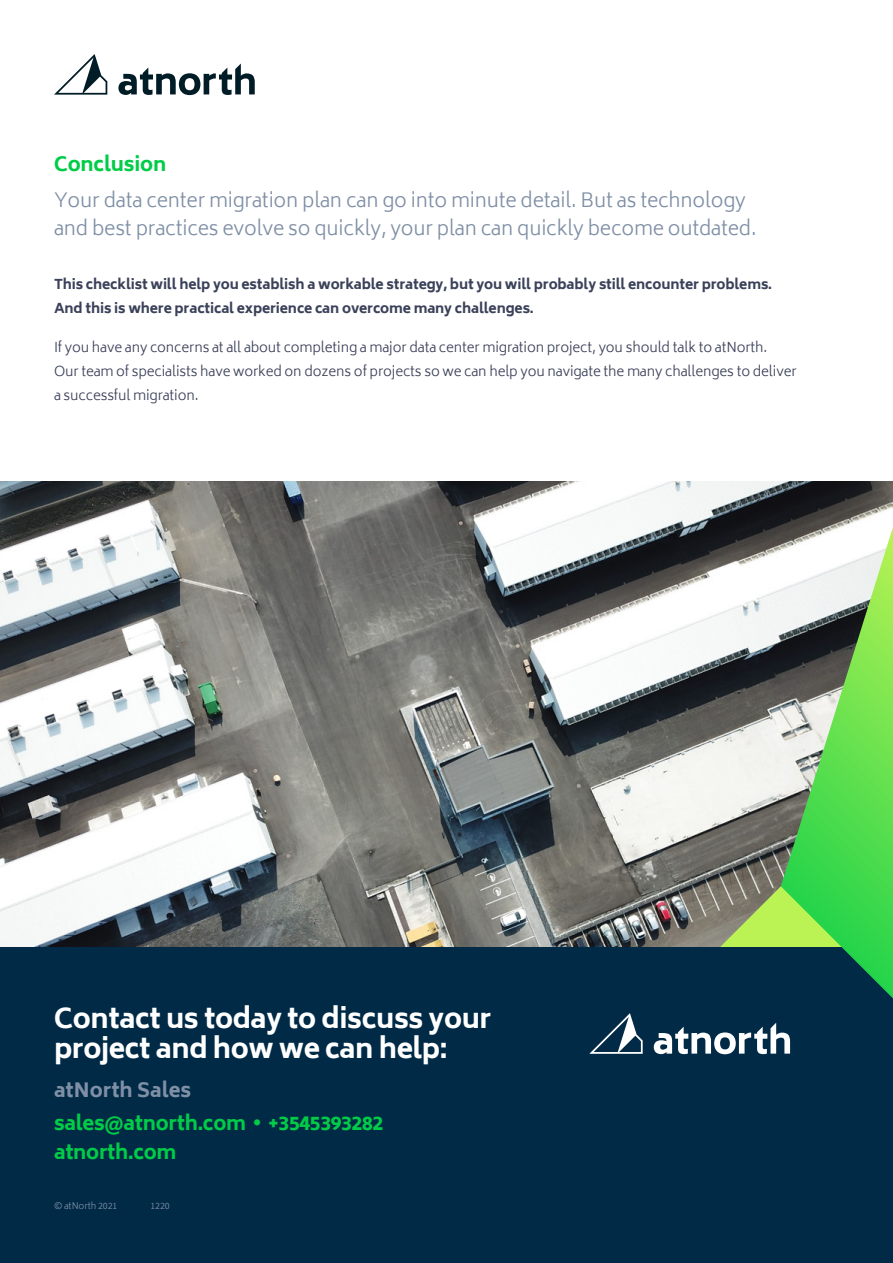
<style>
.page{position:relative;width:893px;height:1263px;background:#fff}
.page>*{position:absolute;margin:0;border:0;box-sizing:border-box;transform-origin:0 0}
.t1{font:800 27px/30px "Biryani";letter-spacing:-.015em;color:#fff}
.t2{font:300 19.5px/28.5px "Biryani";letter-spacing:-.01em;color:#7f8fa6}
.t3{font:800 19.5px/28.5px "Biryani";letter-spacing:-.015em;color:#00cc48}
.t4{font:800 19.5px "Biryani";color:#7f8fa6}
.t5{font:300 13.5px/24px "Biryani";letter-spacing:-.01em;color:#3a4159}
.t6{font:800 13.5px/24px "Biryani";letter-spacing:-.01em;color:#3a4159}
.t7{font:300 9px "Biryani";letter-spacing:-.015em;color:#7f8fa6}
</style>
<div class="page">
<img style="left:0;top:481px;width:893px;height:467px">
<svg style="left:678px;top:886px;width:103px;height:62px;background:#909e6a"></svg>
<div style="left:0;top:948px;width:893px;height:315px;background:#002a46"></div>
<svg style="left:781px;top:527px;width:112px;height:471px"></svg>
<svg style="left:589px;top:1013px;width:54px;height:41px"></svg>
<svg style="left:654px;top:1023px;width:136px;height:31px"></svg>
<svg style="left:54px;top:54px;width:53px;height:41px"></svg>
<svg style="left:118px;top:64px;width:137px;height:31px"></svg>
<h2 class="t3" style="left:54px;top:150px;width:114px">Conclusion</h2>
<h2 class="t2" style="left:54px;top:186px;width:704px">Your data center migration plan can go into minute detail. But as technology and best practices evolve so quickly, your plan can quickly become outdated.</h2>
<p class="t6" style="left:54px;top:273px;width:720px">This checklist will help you establish a workable strategy, but you will probably still encounter problems.<br>And this is where practical experience can overcome many challenges.</p>
<p class="t5" style="left:54px;top:336px;width:744px">If you have any concerns at all about completing a major data center migration project, you should talk to atNorth.<br>Our team of specialists have worked on dozens of projects so we can help you navigate the many challenges to deliver a successful migration.</p>
<h1 class="t1" style="left:54px;top:1004px;width:439px">Contact us today to discuss your project and how we can help:</h1>
<h2 class="t4" style="left:54px;top:1079px;width:139px">atNorth Sales</h2>
<h2 class="t3" style="left:54px;top:1109px;width:331px">sales@atnorth.com • +3545393282 atnorth.com</h2>
<p class="t7" style="left:54px;top:1200px;width:65px">© atNorth 2021</p>
<p class="t7" style="left:150px;top:1200px;width:21px">1220</p>
</div>
